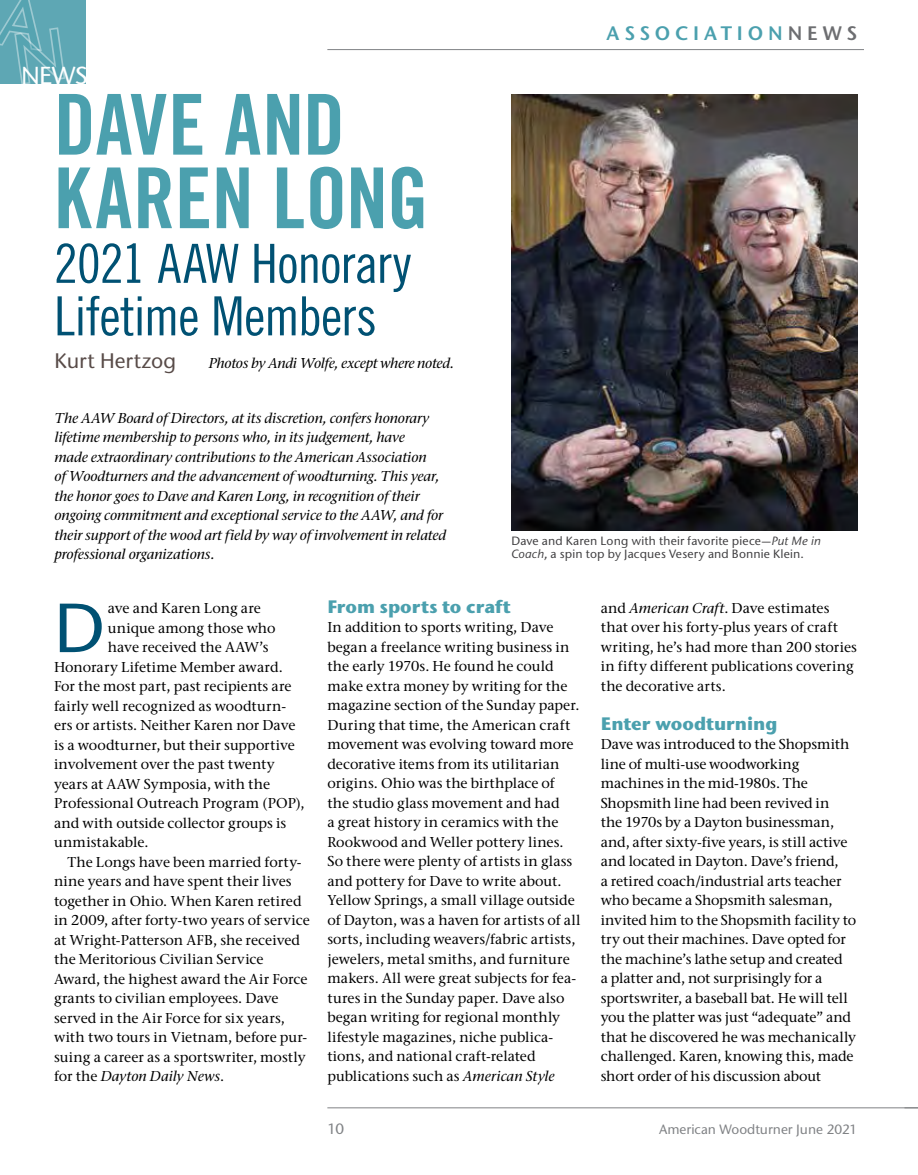
<style>
.page{position:relative;width:918px;height:1175px;background:#fff}
.page>*{position:absolute;margin:0;border:0;box-sizing:border-box;transform-origin:0 0}
.t1{font:84px/73.5px "Trade Gothic LT Std Bd Cn 20";letter-spacing:-.005em;color:#4ba0ae}
.t2{font:500 69.3px "Stone Sans ITC Pro";color:#005173}
.t3{font:54px/52.5px "Trade Gothic LT Std Cn 18";letter-spacing:-.02em;color:#005173}
.t4{font:500 24.6px "Stone Sans ITC Pro";color:#fff;scale:1.05 1}
.t5{font:500 21px "Stone Sans ITC Pro";color:#584b48}
.t6{font:600 19.5px "Stone Sans ITC Pro";letter-spacing:.25em;color:#4ba0ae}
.t7{font:700 18px "Stone Sans ITC Pro";color:#4ba0ae}
.t8{font:500 15px "Stone Sans ITC Pro";color:#808285}
.t9{font:500 14.25px/19.5px "Stone Serif ITC Pro";color:#000}
.t10{font:italic 500 14.25px/19.5px "Stone Serif ITC Pro";letter-spacing:-.005em;color:#000}
.t11{font:500 13.5px "Stone Sans ITC Pro";color:#808285}
.t12{font:500 12px/13.5px "Stone Sans ITC Pro";letter-spacing:.015em;color:#414042}
.s1{color:#6d6e71}
.s2{font-style:italic}
.s3{font-style:normal}
</style>
<div class="page">
<hr style="left:327px;top:1107px;width:591px;height:1px;background:#808285">
<hr style="left:327px;top:49px;width:537px;height:1px;background:#808285">
<div style="left:0;top:0;width:86px;height:84px;background:#5ea7b4"></div>
<img style="left:511px;top:94px;width:346px;height:437px">
<h3 class="t4" style="left:21px;top:60px;width:65px">NEWS</h3>
<h1 class="t1" style="left:54px;top:87px;width:376px">DAVE AND<br>KAREN LONG</h1>
<h3 class="t3" style="left:54px;top:237px;width:359px">2021 AAW Honorary<br>Lifetime Members</h3>
<h3 class="t5" style="left:55px;top:348px;width:123px">Kurt Hertzog</h3>
<p class="t10" style="left:209px;top:354px;width:247px">Photos by Andi Wolfe, except where noted.</p>
<p class="t10" style="left:54px;top:408px;width:393px">The AAW Board of Directors, at its discretion, confers honorary lifetime membership to persons who, in its judgement, have<br>made extraordinary contributions to the American Association<br>of Woodturners and the advancement of woodturning. This year, the honor goes to Dave and Karen Long, in recognition of their ongoing commitment and exceptional service to the AAW, and for their support of the wood art field by way of involvement in related professional organizations.</p>
<h3 class="t6" style="left:606px;top:21px;width:252px">ASSOCIATION<span class="s1">NEWS</span></h3>
<p class="t12" style="left:511px;top:534px;width:311px">Dave and Karen Long with their favorite piece—<span class="s2">Put Me in<br>Coach</span>, a spin top by Jacques Vesery and Bonnie Klein.</p>
<h2 class="t2" style="left:54px;top:585px;width:53px">D</h2>
<p class="t9" style="left:108px;top:598px;width:155px">ave and Karen Long are</p>
<p class="t9" style="left:108px;top:618px;width:169px">unique among those who</p>
<p class="t9" style="left:108px;top:637px;width:162px">have received the AAW’s</p>
<p class="t9" style="left:54px;top:657px;width:230px">Honorary Lifetime Member award.</p>
<p class="t9" style="left:54px;top:676px;width:239px">For the most part, past recipients are</p>
<p class="t9" style="left:54px;top:696px;width:234px">fairly well recognized as woodturn-</p>
<p class="t9" style="left:54px;top:715px;width:243px">ers or artists. Neither Karen nor Dave</p>
<p class="t9" style="left:54px;top:735px;width:242px">is a woodturner, but their supportive</p>
<p class="t9" style="left:54px;top:754px;width:222px">involvement over the past twenty</p>
<p class="t9" style="left:54px;top:774px;width:218px">years at AAW Symposia, with the</p>
<p class="t9" style="left:54px;top:793px;width:252px">Professional Outreach Program (POP),</p>
<p class="t9" style="left:54px;top:813px;width:234px">and with outside collector groups is</p>
<p class="t9" style="left:54px;top:832px;width:96px">unmistakable.</p>
<p class="t9" style="left:67px;top:852px;width:236px">The Longs have been married forty-</p>
<p class="t9" style="left:54px;top:871px;width:239px">nine years and have spent their lives</p>
<p class="t9" style="left:54px;top:891px;width:249px">together in Ohio. When Karen retired</p>
<p class="t9" style="left:54px;top:910px;width:257px">in 2009, after forty-two years of service</p>
<p class="t9" style="left:54px;top:930px;width:248px">at Wright-Patterson AFB, she received</p>
<p class="t9" style="left:54px;top:949px;width:211px">the Meritorious Civilian Service</p>
<p class="t9" style="left:54px;top:969px;width:255px">Award, the highest award the Air Force</p>
<p class="t9" style="left:54px;top:988px;width:226px">grants to civilian employees. Dave</p>
<p class="t9" style="left:54px;top:1008px;width:233px">served in the Air Force for six years,</p>
<p class="t9" style="left:54px;top:1027px;width:255px">with two tours in Vietnam, before pur-</p>
<p class="t9" style="left:54px;top:1047px;width:253px">suing a career as a sportswriter, mostly</p>
<p class="t10" style="left:54px;top:1066px;width:172px"><span class="s3">for the</span> Dayton Daily News<span class="s3">.</span></p>
<p class="t7" style="left:327px;top:595px;width:185px">From sports to craft</p>
<p class="t9" style="left:327px;top:617px;width:255px">In addition to sports writing, Dave began a freelance writing business in the early 1970s. He found he could make extra money by writing for the magazine section of the Sunday paper.<br>During that time, the American craft movement was evolving toward more decorative items from its utilitarian origins. Ohio was the birthplace of<br>the studio glass movement and had<br>a great history in ceramics with the Rookwood and Weller pottery lines.<br>So there were plenty of artists in glass and pottery for Dave to write about.<br>Yellow Springs, a small village outside of Dayton, was a haven for artists of all sorts, including weavers/fabric artists, jewelers, metal smiths, and furniture makers. All were great subjects for fea&shy;tures in the Sunday paper. Dave also began writing for regional monthly lifestyle magazines, niche publica&shy;tions, and national craft-related publications such as <span class="s2">American Style</span></p>
<p class="t9" style="left:601px;top:598px;width:258px">and <span class="s2">American Craft</span>. Dave estimates that over his forty-plus years of craft writing, he’s had more than 200 stories in fifty different publications covering the decorative arts.</p>
<p class="t7" style="left:601px;top:712px;width:178px">Enter woodturning</p>
<p class="t9" style="left:601px;top:734px;width:257px">Dave was introduced to the Shopsmith line of multi-use woodworking machines in the mid-1980s. The Shopsmith line had been revived in<br>the 1970s by a Dayton businessman, and, after sixty-five years, is still active and located in Dayton. Dave’s friend,<br>a retired coach/industrial arts teacher who became a Shopsmith salesman, invited him to the Shopsmith facility to try out their machines. Dave opted for the machine’s lathe setup and created<br>a platter and, not surprisingly for a sportswriter, a baseball bat. He will tell you the platter was just “adequate” and that he discovered he was mechanically challenged. Karen, knowing this, made short order of his discussion about</p>
<p class="t8" style="left:327px;top:1119px;width:18px">10</p>
<p class="t11" style="left:659px;top:1120px;width:200px">American Woodturner June 2021</p>
</div>
